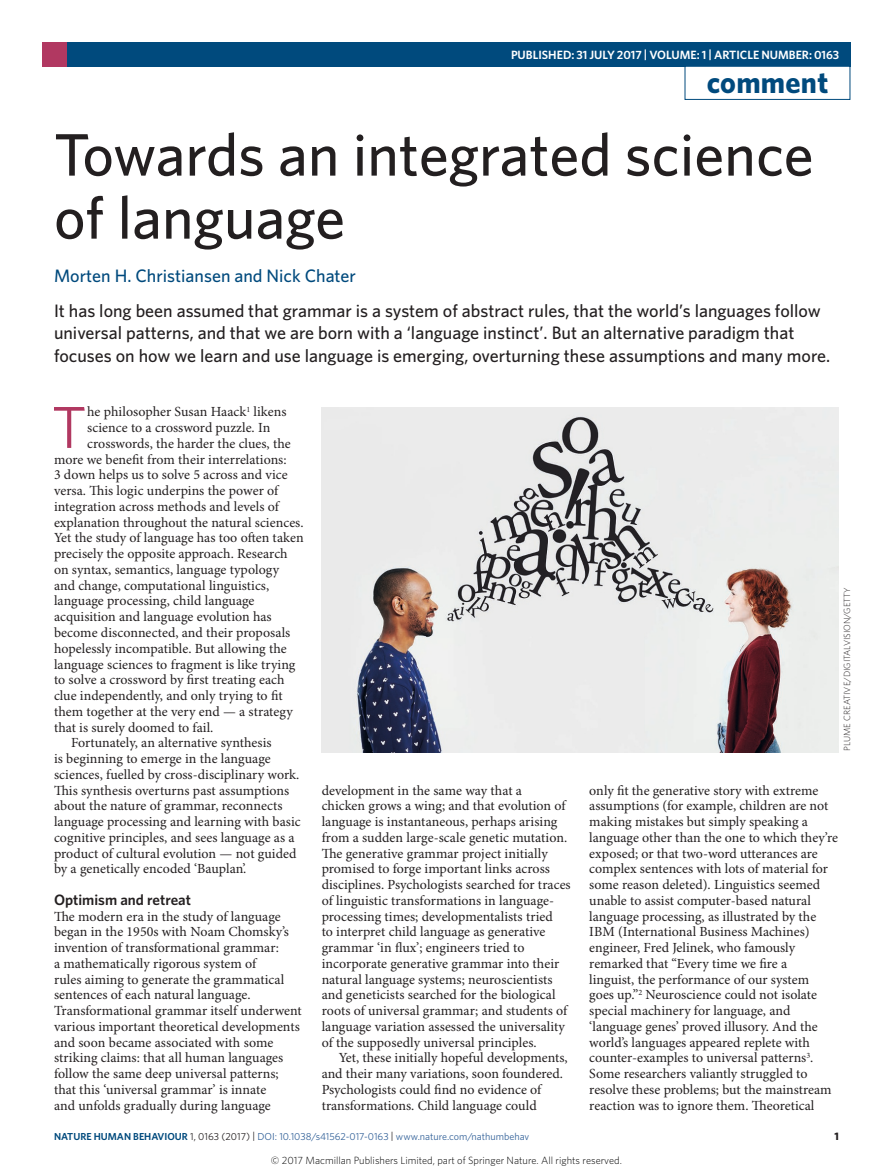
<style>
.page{position:relative;width:893px;height:1174px;background:#fff}
.page>*{position:absolute;margin:0;border:0;box-sizing:border-box;transform-origin:0 0}
.Title{font:500 60px/63px "Whitney";color:#231f20}
.Body_first_w_drop_c{font:59.25px "Whitney";color:#b13861}
.t1{font:700 30px "Whitney";letter-spacing:.01em;color:#004a7d}
.Standfirst{font:500 18px/22.5px "Whitney";color:#231f20}
.Author{font:500 18px "Whitney";color:#004a7d}
.Head_1{font:600 15px "Whitney";color:#231f20}
.Body_text{font:13.95px/15.8px "Minion Pro";color:#231f20}
.Body_first{font:13.95px/15.8px "Minion Pro";color:#231f20}
.Body_first_w_drop_c-2{font:13.95px "Minion Pro";color:#231f20}
.t2{font:600 12px "Whitney";color:#fff}
.t3{font:700 10.8px "Whitney";color:#231f20}
.t4{font:300 10.5px "Whitney";color:#000}
.t5{font:10.2px "Whitney";color:#336299}
.Picture_credit{font:9px "Whitney Light 2";color:#231f20}
.s1{font-weight:600;color:#004a7d}
.s2{color:#231f20}
</style>
<div class="page">
<div style="left:43px;top:43px;width:807px;height:24px;background:#004a7d"></div>
<div style="left:43px;top:43px;width:24px;height:24px;background:#b13861"></div>
<div style="left:685px;top:66px;width:165px;height:34px;border:1px solid #004a7d"></div>
<img style="left:322px;top:408px;width:516px;height:344px">
<p class="t2" style="left:511px;top:47px;width:330px">PUBLISHED: 31 JULY 2017 | VOLUME: 1 | ARTICLE NUMBER: 0163</p>
<h3 class="t1" style="left:707px;top:62px;width:123px">comment</h3>
<p class="Title" style="left:54px;top:122px;width:761px">Towards an integrated science of language</p>
<p class="Author" style="left:54px;top:263px;width:304px">Morten H. Christiansen and Nick Chater</p>
<p class="Standfirst" style="left:54px;top:299px;width:778px">It has long been assumed that grammar is a system of abstract rules, that the world’s languages follow universal patterns, and that we are born with a ‘language instinct’. But an alternative paradigm that focuses on how we learn and use language is emerging, overturning these assumptions and many more.</p>
<p class="Body_first_w_drop_c" style="left:52px;top:388px;width:36px">T</p>
<p class="Body_first_w_drop_c-2" style="left:87px;top:403px;width:201px">he philosopher Susan Haack<sup>1</sup> likens</p>
<p class="Body_first_w_drop_c-2" style="left:87px;top:419px;width:185px">science to a crossword puzzle. In</p>
<p class="Body_first_w_drop_c-2" style="left:87px;top:435px;width:205px">crosswords, the harder the clues, the</p>
<p class="Body_first_w_drop_c-2" style="left:54px;top:451px;width:234px">more we benefit from their interrelations:</p>
<p class="Body_first_w_drop_c-2" style="left:54px;top:466px;width:235px">3 down helps us to solve 5 across and vice</p>
<p class="Body_first_w_drop_c-2" style="left:54px;top:482px;width:226px">versa. This logic underpins the power of</p>
<p class="Body_first_w_drop_c-2" style="left:54px;top:498px;width:226px">integration across methods and levels of</p>
<p class="Body_first_w_drop_c-2" style="left:54px;top:514px;width:251px">explanation throughout the natural sciences.</p>
<p class="Body_first_w_drop_c-2" style="left:54px;top:529px;width:251px">Yet the study of language has too often taken</p>
<p class="Body_first_w_drop_c-2" style="left:54px;top:545px;width:235px">precisely the opposite approach. Research</p>
<p class="Body_first_w_drop_c-2" style="left:54px;top:561px;width:227px">on syntax, semantics, language typology</p>
<p class="Body_first_w_drop_c-2" style="left:54px;top:577px;width:217px">and change, computational linguistics,</p>
<p class="Body_first_w_drop_c-2" style="left:54px;top:592px;width:202px">language processing, child language</p>
<p class="Body_first_w_drop_c-2" style="left:54px;top:608px;width:219px">acquisition and language evolution has</p>
<p class="Body_first_w_drop_c-2" style="left:54px;top:624px;width:238px">become disconnected, and their proposals</p>
<p class="Body_first_w_drop_c-2" style="left:54px;top:640px;width:234px">hopelessly incompatible. But allowing the</p>
<p class="Body_first_w_drop_c-2" style="left:54px;top:655px;width:243px">language sciences to fragment is like trying</p>
<p class="Body_first_w_drop_c-2" style="left:54px;top:671px;width:232px">to solve a crossword by first treating each</p>
<p class="Body_first_w_drop_c-2" style="left:54px;top:687px;width:230px">clue independently, and only trying to fit</p>
<p class="Body_first_w_drop_c-2" style="left:54px;top:703px;width:240px">them together at the very end — a strategy</p>
<p class="Body_first_w_drop_c-2" style="left:54px;top:718px;width:161px">that is surely doomed to fail.</p>
<p class="Body_text" style="left:54px;top:735px;width:248px;text-indent:17px">Fortunately, an alternative synthesis<br>is beginning to emerge in the language sciences, fuelled by cross-disciplinary work.<br>This synthesis overturns past assumptions about the nature of grammar, reconnects language processing and learning with basic cognitive principles, and sees language as a product of cultural evolution — not guided by a genetically encoded ‘Bauplan’.</p>
<p class="Head_1" style="left:54px;top:889px;width:138px">Optimism and retreat</p>
<p class="Body_first" style="left:54px;top:908px;width:249px">The modern era in the study of language began in the 1950s with Noam Chomsky’s invention of transformational grammar:<br>a mathematically rigorous system of<br>rules aiming to generate the grammatical sentences of each natural language.<br>Transformational grammar itself underwent various important theoretical developments and soon became associated with some striking claims: that all human languages follow the same deep universal patterns; that this ‘universal grammar’ is innate<br>and unfolds gradually during language</p>
<p class="Body_first" style="left:322px;top:782px;width:251px">development in the same way that a<br>chicken grows a wing; and that evolution of language is instantaneous, perhaps arising from a sudden large-scale genetic mutation.<br>The generative grammar project initially promised to forge important links across disciplines. Psychologists searched for traces of linguistic transformations in language&shy;processing times; developmentalists tried<br>to interpret child language as generative grammar ‘in flux’; engineers tried to incorporate generative grammar into their natural language systems; neuroscientists and geneticists searched for the biological roots of universal grammar; and students of language variation assessed the universality of the supposedly universal principles.</p>
<p class="Body_text" style="left:322px;top:1050px;width:248px;text-indent:17px">Yet, these initially hopeful developments, and their many variations, soon foundered.<br>Psychologists could find no evidence of transformations. Child language could</p>
<p class="Picture_credit" style="left:841px;top:750px;width:165px;rotate:-90deg">PLUME CREATIVE/DIGITALVISION/GETTY</p>
<p class="Body_text" style="left:589px;top:782px;width:250px">only fit the generative story with extreme assumptions (for example, children are not making mistakes but simply speaking a language other than the one to which they’re exposed; or that two-word utterances are complex sentences with lots of material for some reason deleted). Linguistics seemed unable to assist computer-based natural language processing, as illustrated by the IBM (International Business Machines) engineer, Fred Jelinek, who famously remarked that “Every time we fire a<br>linguist, the performance of our system<br>goes up.”<sup>2</sup> Neuroscience could not isolate special machinery for language, and ‘language genes’ proved illusory. And the world’s languages appeared replete with counter-examples to universal patterns<sup>3</sup>.<br>Some researchers valiantly struggled to resolve these problems; but the mainstream reaction was to ignore them. Theoretical</p>
<p class="t5" style="left:54px;top:1129px;width:477px"><span class="s1">NATURE HUMAN BEHAVIOUR</span> <span class="s2">1, 0163 (2017) |</span> DOI: 10.1038/s41562-017-0163 <span class="s2">|</span> www.nature.com/nathumbehav</p>
<p class="t3" style="left:834px;top:1129px;width:6px">1</p>
<p class="t4" style="left:271px;top:1153px;width:352px">© 2017 Macmillan Publishers Limited, part of Springer Nature. All rights reserved.</p>
</div>
